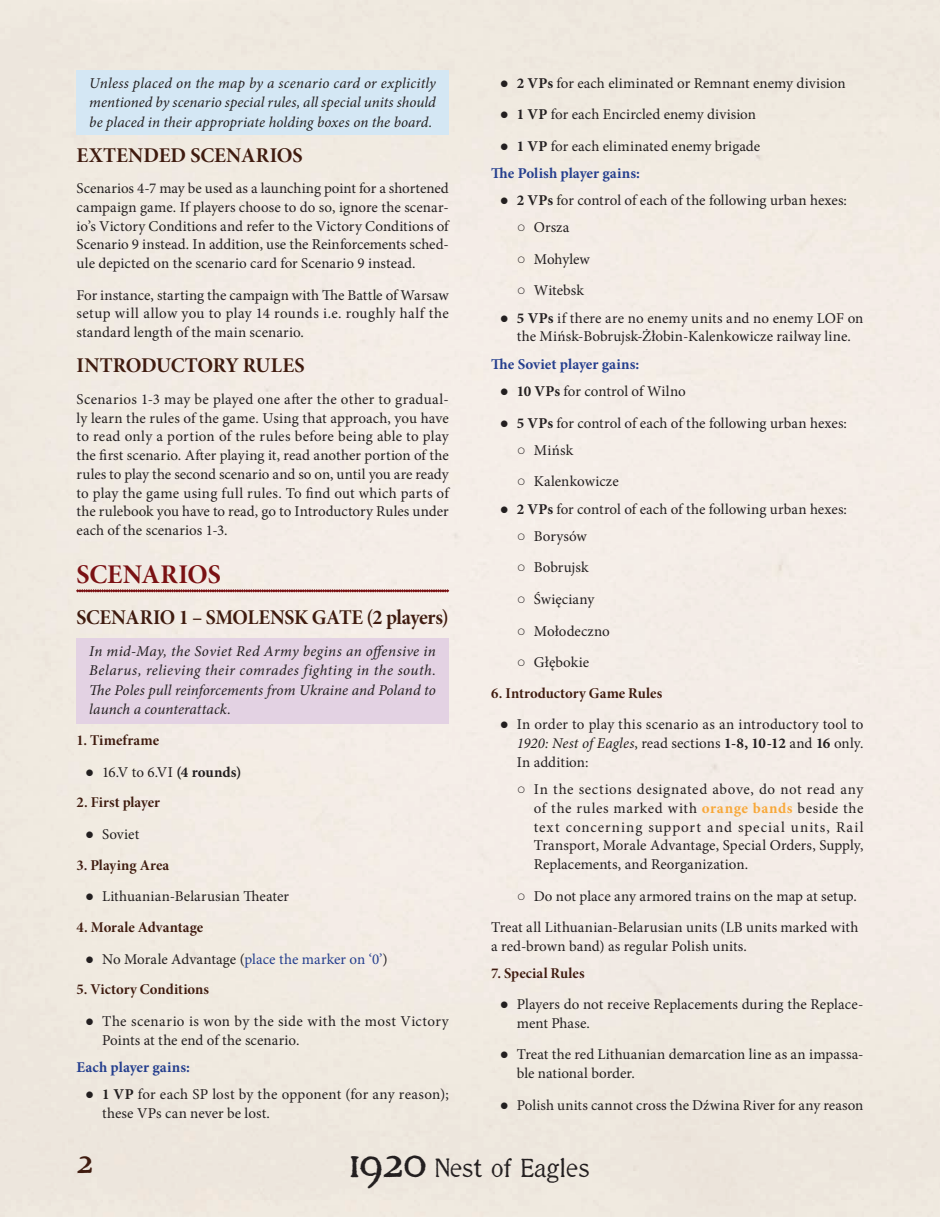
<style>
.page{position:relative;width:940px;height:1217px;background:#fff}
.page>*{position:absolute;margin:0;border:0;box-sizing:border-box;transform-origin:0 0}
.t1{font:49.5px "Millesime";color:#231f20}
.t2{font:39px "Millesime";color:#3f1b0f}
.t3{font:27px "Millesime";color:#231f20}
.Level_1_Headline{font:27px "Minion Pro Bold Subh";letter-spacing:-.005em;color:#7a1113}
.Level_2_Headline{font:21px "Minion Pro Bold Subh";letter-spacing:-.01em;color:#3f1b0f}
.Main_text{font:15px/18.8px "Minion Pro";letter-spacing:.005em;color:#231f20;text-align:justify}
.Historical_note{font:italic 15px/19.5px "Minion Pro";letter-spacing:.005em;color:#231f20;text-align:justify}
.Notes{font:italic 15px/19.5px "Minion Pro";letter-spacing:.005em;color:#231f20;text-align:justify}
.Level_4_Headline{font:15px "Minion Pro Bold Subh";letter-spacing:.005em;color:#3f1b0f}
.Level_4_Headline-2{font:15px/18.8px "Minion Pro";letter-spacing:.01em;color:#231f20}
.Main_text-2{font:700 15px "Minion Pro";letter-spacing:.005em;color:#253f8e}
.s1{font-family:"Garamond";font-weight:700}
.s2{font-weight:700}
.s3{color:#253f8e}
.s4{font-family:"Century"}
.s5{font-style:italic}
.s6{font-weight:700;color:#f8a83a}
</style>
<div class="page">
<div style="left:77px;top:70px;width:372px;height:65px;background:#d4e7f4"></div>
<svg style="left:76px;top:589px;width:373px;height:3px"></svg>
<div style="left:77px;top:638px;width:372px;height:85px;background:#e3d2e3"></div>
<p class="Notes" style="left:89px;top:73px;width:348px">Unless placed on the map by a scenario card or explicitly mentioned by scenario special rules, all special units should be placed in their appropriate holding boxes on the board.</p>
<p class="Level_2_Headline" style="left:77px;top:141px;width:228px">EXTENDED SCENARIOS</p>
<p class="Main_text" style="left:77px;top:179px;width:374px">Scenarios 4-7 may be used as a launching point for a shortened campaign game. If players choose to do so, ignore the scenar&shy;io’s Victory Conditions and refer to the Victory Conditions of Scenario 9 instead. In addition, use the Reinforcements sched&shy;ule depicted on the scenario card for Scenario 9 instead.</p>
<p class="Main_text" style="left:77px;top:285px;width:374px">For instance, starting the campaign with The Battle of Warsaw setup will allow you to play 14 rounds i.e. roughly half the standard length of the main scenario.</p>
<p class="Level_2_Headline" style="left:77px;top:351px;width:230px">INTRODUCTORY RULES</p>
<p class="Main_text" style="left:77px;top:389px;width:374px">Scenarios 1-3 may be played one after the other to gradual&shy;ly learn the rules of the game. Using that approach, you have to read only a portion of the rules before being able to play the first scenario. After playing it, read another portion of the rules to play the second scenario and so on, until you are ready to play the game using full rules. To find out which parts of the rulebook you have to read, go to Introductory Rules under each of the scenarios 1-3.</p>
<p class="Level_1_Headline" style="left:77px;top:556px;width:146px">SCENARIOS</p>
<p class="Level_2_Headline" style="left:77px;top:602px;width:374px">SCENARIO 1 – SMOLENSK GATE (2 players)</p>
<p class="Historical_note" style="left:89px;top:641px;width:348px">In mid-May, the Soviet Red Army begins an offensive in Belarus, relieving their comrades fighting in the south.<br>The Poles pull reinforcements from Ukraine and Poland to launch a counterattack.</p>
<p class="Level_4_Headline" style="left:77px;top:730px;width:84px">1. Timeframe</p>
<p class="Main_text" style="left:85px;top:762px;width:158px"><span class="s1">●</span> 16.V to 6.VI <span class="s2">(4 rounds)</span></p>
<p class="Level_4_Headline" style="left:77px;top:792px;width:85px">2. First player</p>
<p class="Main_text" style="left:85px;top:824px;width:56px"><span class="s1">●</span> Soviet</p>
<p class="Level_4_Headline" style="left:77px;top:854px;width:94px">3. Playing Area</p>
<p class="Main_text" style="left:85px;top:886px;width:205px"><span class="s1">●</span> Lithuanian-Belarusian Theater</p>
<p class="Level_4_Headline" style="left:77px;top:916px;width:128px">4. Morale Advantage</p>
<p class="Main_text" style="left:85px;top:949px;width:304px"><span class="s1">●</span> No Morale Advantage (<span class="s3">place the marker on ‘0’</span>)</p>
<p class="Level_4_Headline" style="left:77px;top:979px;width:134px">5. Victory Conditions</p>
<p class="Main_text" style="left:102px;top:1011px;width:348px;text-indent:-17px"><span class="s1">●</span> The scenario is won by the side with the most Victory<br>Points at the end of the scenario.</p>
<p class="Main_text-2" style="left:77px;top:1056px;width:115px">Each player gains:</p>
<p class="Main_text" style="left:102px;top:1084px;width:348px;text-indent:-17px"><span class="s1">●</span> <span class="s2">1 VP</span> for each SP lost by the opponent (for any reason); these VPs can never be lost.</p>
<p class="Main_text" style="left:500px;top:73px;width:347px"><span class="s1">●</span> <span class="s2">2 VPs</span> for each eliminated or Remnant enemy division</p>
<p class="Main_text" style="left:500px;top:105px;width:258px"><span class="s1">●</span> <span class="s2">1 VP</span> for each Encircled enemy division</p>
<p class="Main_text" style="left:500px;top:136px;width:262px"><span class="s1">●</span> <span class="s2">1 VP</span> for each eliminated enemy brigade</p>
<p class="Main_text-2" style="left:491px;top:162px;width:150px">The Polish player gains:</p>
<p class="Main_text" style="left:500px;top:191px;width:349px"><span class="s1">●</span> <span class="s2">2 VPs</span> for control of each of the following urban hexes:</p>
<p class="Main_text" style="left:517px;top:218px;width:54px"><span class="s4">○</span> Orsza</p>
<p class="Main_text" style="left:517px;top:250px;width:75px"><span class="s4">○</span> Mohylew</p>
<p class="Main_text" style="left:517px;top:281px;width:69px"><span class="s4">○</span> Witebsk</p>
<p class="Main_text" style="left:500px;top:308px;width:365px;text-align:center"><span class="s1">●</span> <span class="s2">5 VPs</span> if there are no enemy units and no enemy LOF on the Mińsk-Bobrujsk-Żłobin-Kalenkowicze railway line.</p>
<p class="Main_text-2" style="left:491px;top:353px;width:150px">The Soviet player gains:</p>
<p class="Main_text" style="left:500px;top:382px;width:188px"><span class="s1">●</span> <span class="s2">10 VPs</span> for control of Wilno</p>
<p class="Main_text" style="left:500px;top:413px;width:349px"><span class="s1">●</span> <span class="s2">5 VPs</span> for control of each of the following urban hexes:</p>
<p class="Main_text" style="left:517px;top:440px;width:58px"><span class="s4">○</span> Mińsk</p>
<p class="Main_text" style="left:517px;top:472px;width:103px"><span class="s4">○</span> Kalenkowicze</p>
<p class="Main_text" style="left:500px;top:499px;width:349px"><span class="s1">●</span> <span class="s2">2 VPs</span> for control of each of the following urban hexes:</p>
<p class="Main_text" style="left:517px;top:526px;width:72px"><span class="s4">○</span> Borysów</p>
<p class="Main_text" style="left:517px;top:558px;width:73px"><span class="s4">○</span> Bobrujsk</p>
<p class="Main_text" style="left:517px;top:589px;width:79px"><span class="s4">○</span> Święciany</p>
<p class="Main_text" style="left:517px;top:621px;width:94px"><span class="s4">○</span> Mołodeczno</p>
<p class="Main_text" style="left:517px;top:652px;width:74px"><span class="s4">○</span> Głębokie</p>
<p class="Level_4_Headline" style="left:491px;top:682px;width:172px">6. Introductory Game Rules</p>
<p class="Main_text" style="left:517px;top:715px;width:348px;text-indent:-17px"><span class="s1">●</span> In order to play this scenario as an introductory tool to <span class="s5">1920: Nest of Eagles</span>, read sections <span class="s2">1-8, 10-12</span> and <span class="s2">16</span> only.<br>In addition:</p>
<p class="Main_text" style="left:534px;top:779px;width:331px;text-indent:-17px"><span class="s4">○</span> In the sections designated above, do not read any of the rules marked with <span class="s6">orange bands</span> beside the text concerning support and special units, Rail Transport, Morale Advantage, Special Orders, Supply, Replacements, and Reorganization.</p>
<p class="Main_text" style="left:517px;top:886px;width:341px"><span class="s4">○</span> Do not place any armored trains on the map at setup.</p>
<p class="Level_4_Headline-2" style="left:491px;top:917px;width:369px">Treat all Lithuanian-Belarusian units (LB units marked with a red-brown band) as regular Polish units.</p>
<p class="Level_4_Headline" style="left:491px;top:962px;width:95px">7. Special Rules</p>
<p class="Main_text" style="left:517px;top:994px;width:348px;text-indent:-17px"><span class="s1">●</span> Players do not receive Replacements during the Replace&shy;ment Phase.</p>
<p class="Main_text" style="left:517px;top:1044px;width:348px;text-indent:-17px"><span class="s1">●</span> Treat the red Lithuanian demarcation line as an impassa&shy;ble national border.</p>
<p class="Main_text" style="left:500px;top:1095px;width:365px"><span class="s1">●</span> Polish units cannot cross the Dźwina River for any reason</p>
<h2 class="t2" style="left:77px;top:1136px;width:18px">2</h2>
<h1 class="t1" style="left:350px;top:1131px;width:78px">1920</h1>
<h3 class="t3" style="left:435px;top:1151px;width:156px">Nest of Eagles</h3>
</div>
